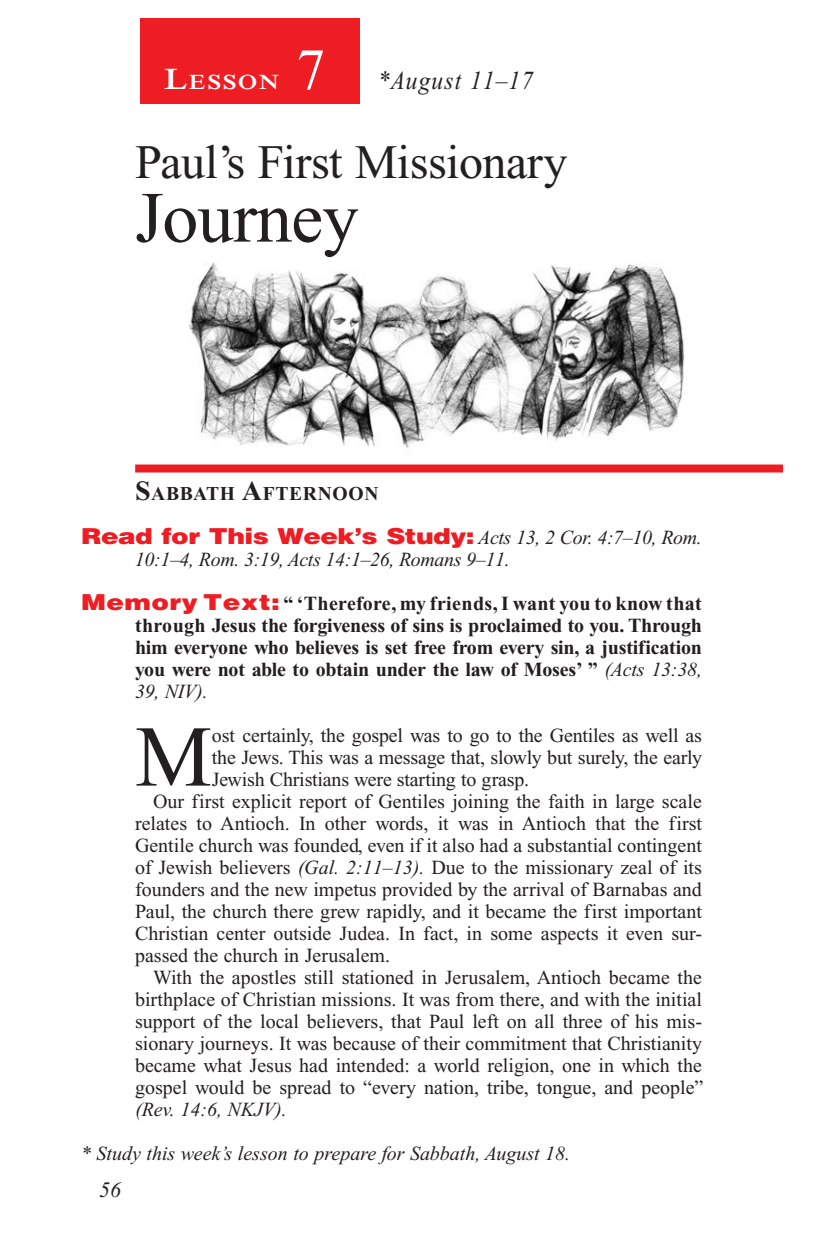
<style>
.page{position:relative;width:819px;height:1260px;background:#fff}
.page>*{position:absolute;margin:0;border:0;box-sizing:border-box;transform-origin:0 0}
.Body_Drop_Cap{font:86.4px "Times New Roman PS Std";color:#231f20}
.Lesson_Head_SA{font:72px "Times New Roman PS Std";color:#231f20}
.Lesson_Number{font:58px "Times New Roman PS Std";color:#fff}
.Lesson_Head_SA-2{font:48px "Times New Roman PS Std";letter-spacing:-.01em;color:#231f20}
.Lesson_Dates{font:italic 26px "Times New Roman PS Std";letter-spacing:.05em;color:#231f20;scale:.9 1}
.Question{font:900 22px "Helvetica LT Std";letter-spacing:-.02em;color:#ee1d23;scale:1.2 1}
.t1{font:italic 22px "Times New Roman PS Std";color:#231f20}
.Lesson_Start_Head{font:600 21px "Times NRMT Std";letter-spacing:.07em;color:#fff;scale:1.1 1}
.Body{font:20px/22px "Times New Roman PS Std";color:#231f20;text-align:justify}
.Question-2{font:700 20px/22px "Times New Roman PS Std";letter-spacing:-.01em;color:#231f20;text-align:justify}
.Body_Drop_Cap-2{font:20px/22px "Times New Roman PS Std";letter-spacing:-.01em;color:#231f20;text-align:justify}
.Question-3{font:italic 20px "Times New Roman PS Std";color:#231f20}
.Question-4{font:italic 20px "Times New Roman PS Std";letter-spacing:-.02em;color:#231f20}
.Sabbath_Afternoon_He{font:700 19.6px "Times New Roman PS Std";letter-spacing:.035em;color:#231f20}
.s1{font-size:30px}
.s2{font-size:28px}
.s3{font-family:"Times New Roman PS Std";font-weight:400;font-style:italic;font-size:20px;color:#231f20}
.s4{font-family:"Helvetica LT Std";font-weight:900;font-size:22px;color:#ee1d23}
.s5{font-weight:400;font-style:italic}
.s6{font-style:italic}
</style>
<div class="page">
<img style="left:188px;top:262px;width:497px;height:186px">
<div style="left:135px;top:465px;width:648px;height:8px;background:#ee1d23"></div>
<div style="left:140px;top:18px;width:220px;height:86px;background:#ee1d23"></div>
<p class="Lesson_Number" style="left:296px;top:38px;width:30px">7</p>
<p class="Lesson_Start_Head" style="left:164px;top:70px;width:106px"><span class="s1">L</span>ESSON</p>
<p class="Lesson_Dates" style="left:378px;top:66px;width:174px">*August 11–17</p>
<p class="Lesson_Head_SA-2" style="left:135px;top:135px;width:434px">Paul’s First Missionary</p>
<p class="Lesson_Head_SA" style="left:135px;top:178px;width:225px">Journey</p>
<p class="Sabbath_Afternoon_He" style="left:135px;top:482px;width:245px"><span class="s2">S</span>ABBATH <span class="s2">A</span>FTERNOON</p>
<p class="Question" style="left:81px;top:521px;width:519px">Read for This Week’s Study: <span class="s3">Acts 13, 2 Cor. 4:7–10, Rom.</span></p>
<p class="Question-4" style="left:135px;top:548px;width:376px">10:1–4, Rom. 3:19, Acts 14:1–26, Romans 9–11.</p>
<p class="Question-2" style="left:135px;top:592px;width:568px;text-indent:-54px"><span class="s4">Memory Text:</span> “ ‘Therefore, my friends, I want you to know that through Jesus the forgiveness of sins is proclaimed to you. Through him everyone who believes is set free from every sin, a justification you were not able to obtain under the law of Moses’ ” <span class="s5">(Acts 13:38, 39, NIV).</span></p>
<p class="Body_Drop_Cap" style="left:135px;top:710px;width:78px">M</p>
<p class="Body_Drop_Cap-2" style="left:212px;top:724px;width:492px">ost certainly, the gospel was to go to the Gentiles as well as the Jews. This was a message that, slowly but surely, the early Jewish Christians were starting to grasp.</p>
<p class="Body" style="left:135px;top:790px;width:569px;text-indent:18px">Our first explicit report of Gentiles joining the faith in large scale relates to Antioch. In other words, it was in Antioch that the first Gentile church was founded, even if it also had a substantial contingent of Jewish believers <span class="s6">(Gal. 2:11–13).</span> Due to the missionary zeal of its founders and the new impetus provided by the arrival of Barnabas and Paul, the church there grew rapidly, and it became the first important Christian center outside Judea. In fact, in some aspects it even sur&shy;passed the church in Jerusalem.</p>
<p class="Body" style="left:135px;top:966px;width:570px;text-indent:18px">With the apostles still stationed in Jerusalem, Antioch became the birthplace of Christian missions. It was from there, and with the initial support of the local believers, that Paul left on all three of his mis&shy;sionary journeys. It was because of their commitment that Christianity became what Jesus had intended: a world religion, one in which the gospel would be spread to “every nation, tribe, tongue, and people” <span class="s6">(Rev. 14:6, NKJV).</span></p>
<p class="Question-3" style="left:81px;top:1142px;width:491px">* Study this week’s lesson to prepare for Sabbath, August 18.</p>
<p class="t1" style="left:99px;top:1178px;width:23px">56</p>
</div>
